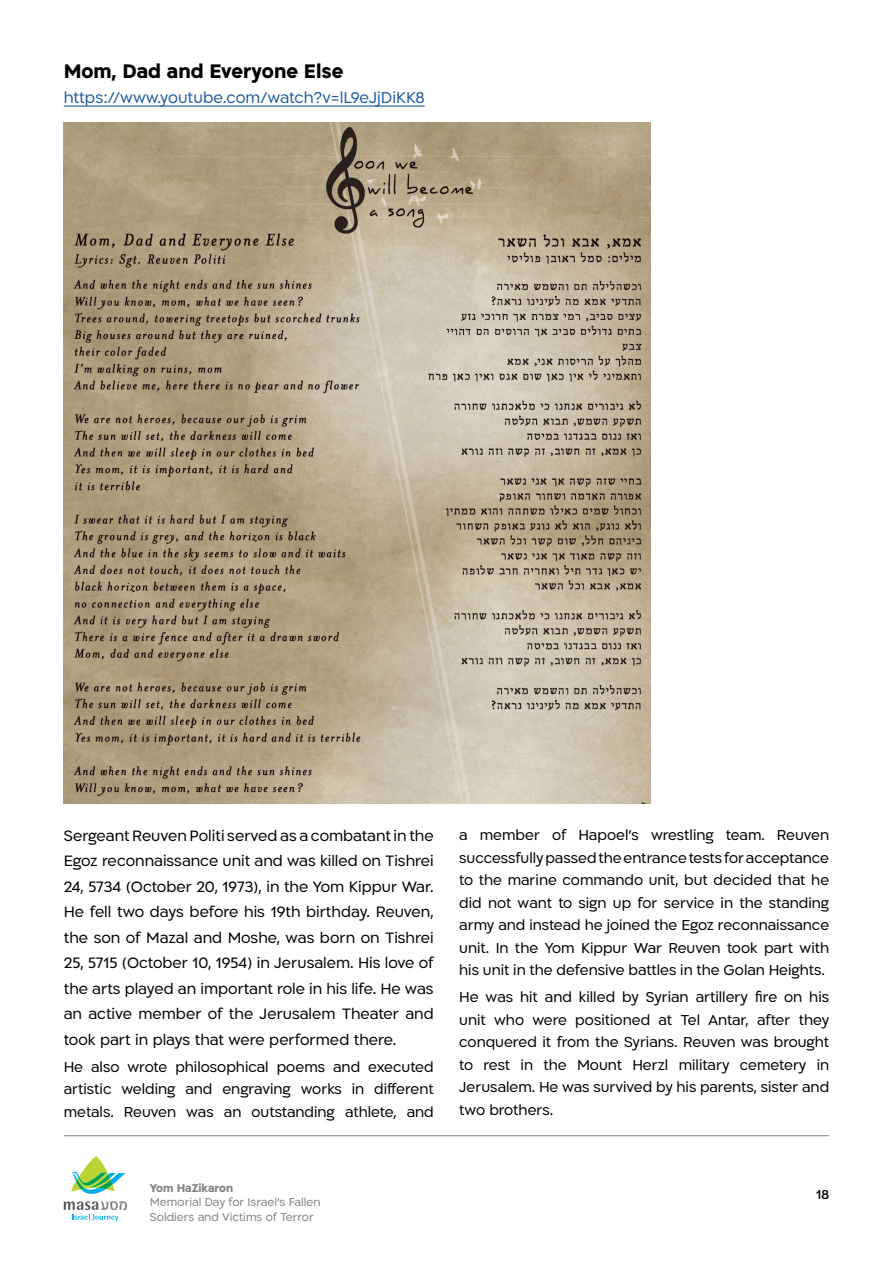
<style>
.page{position:relative;width:893px;height:1263px;background:#fff}
.page>*{position:absolute;margin:0;border:0;box-sizing:border-box;transform-origin:0 0}
.t1{font:700 22.5px "Ploni DL1.1 AAA";color:#000}
.t2{font:18px "Ploni DL1.1 AAA";color:#215e9e}
.t3{font:17.25px/25.5px "Ploni DL1.1 AAA";color:#000;text-align:justify}
.t4{font:16.5px/22.5px "Ploni DL1.1 AAA";color:#000;text-align:justify}
.t5{font:500 15px "Ploni BETAAAA";color:#000}
.t6{font:12.9px/14.2px "Ploni DL1.1 AAA";color:#808285}
.t7{font:700 12.9px "Ploni DL1.1 AAA";letter-spacing:-.01em;color:#808285}
</style>
<div class="page">
<hr style="left:64px;top:1135px;width:765px;height:1px;background:#808285">
<svg style="left:64px;top:1156px;width:63px;height:65px"></svg>
<hr style="left:64px;top:105px;width:361px;height:2px;background:#215e9e">
<img style="left:64px;top:122px;width:587px;height:682px">
<h1 class="t1" style="left:64px;top:57px;width:281px">Mom, Dad and Everyone Else</h1>
<p class="t2" style="left:64px;top:87px;width:362px">https://www.youtube.com/watch?v=lL9eJjDiKK8</p>
<p class="t3" style="left:64px;top:823px;width:371px">Sergeant Reuven Politi served as a combatant in the Egoz reconnaissance unit and was killed on Tishrei 24, 5734 (October 20, 1973), in the Yom Kippur War.<br>He fell two days before his 19th birthday. Reuven, the son of Mazal and Moshe, was born on Tishrei 25, 5715 (October 10, 1954) in Jerusalem. His love of the arts played an important role in his life. He was an active member of the Jerusalem Theater and took part in plays that were performed there.</p>
<p class="t4" style="left:64px;top:1055px;width:371px">He also wrote philosophical poems and executed artistic welding and engraving works in different metals. Reuven was an outstanding athlete, and</p>
<p class="t4" style="left:459px;top:824px;width:371px">a member of Hapoel’s wrestling team. Reuven successfully passed the entrance tests for acceptance to the marine commando unit, but decided that he did not want to sign up for service in the standing army and instead he joined the Egoz reconnaissance unit. In the Yom Kippur War Reuven took part with his unit in the defensive battles in the Golan Heights.</p>
<p class="t4" style="left:459px;top:986px;width:371px">He was hit and killed by Syrian artillery fire on his unit who were positioned at Tel Antar, after they conquered it from the Syrians. Reuven was brought to rest in the Mount Herzl military cemetery in Jerusalem. He was survived by his parents, sister and two brothers.</p>
<p class="t7" style="left:150px;top:1180px;width:85px">Yom HaZikaron</p>
<p class="t6" style="left:150px;top:1195px;width:172px">Memorial Day for Israel’s Fallen<br>Soldiers and Victims of Terror</p>
<p class="t5" style="left:816px;top:1185px;width:15px">18</p>
</div>
